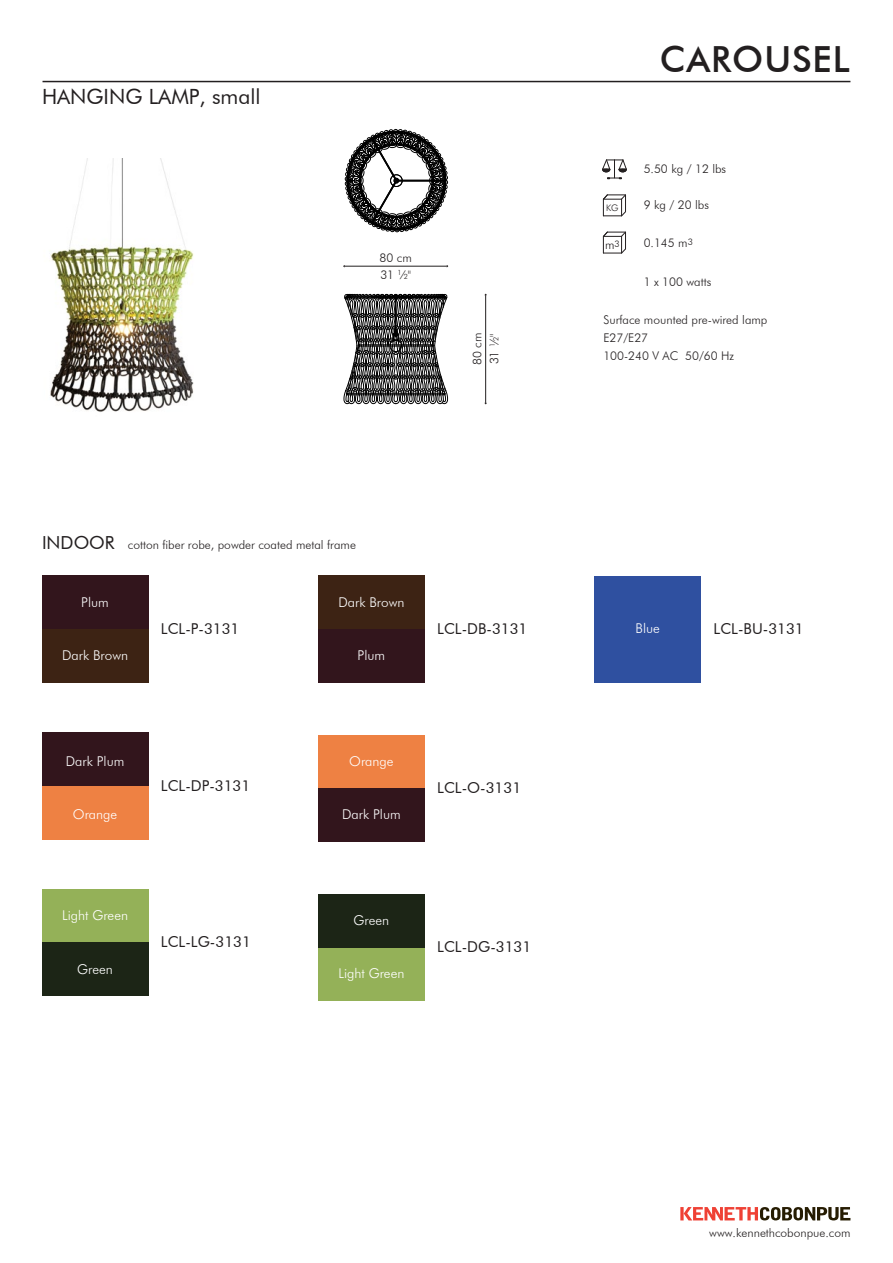
<style>
.page{position:relative;width:893px;height:1263px;background:#fff}
.page>*{position:absolute;margin:0;border:0;box-sizing:border-box;transform-origin:0 0}
.t1{font:500 36px "Futura BT";letter-spacing:.025em;color:#231f20}
.t2{font:21px "Futura BT";color:#231f20}
.t3{font:15px "Futura BT";color:#231f20}
.t4{font:300 13.5px "Futura BT";color:#fff}
.t5{font:300 12px/17px "Futura BT";color:#231f20}
.t6{font:300 9px "Futura BT";color:#231f20}
.s1{font-size:7.2px}
.s2{font-weight:400;font-size:18px}
.s3{font-size:9px}
</style>
<div class="page">
<svg style="left:345px;top:129px;width:103px;height:103px"></svg>
<svg style="left:344px;top:294px;width:104px;height:110px"></svg>
<svg style="left:680px;top:1207px;width:170px;height:13px"></svg>
<hr style="left:43px;top:81px;width:807px;height:1px;background:#231f20">
<hr style="left:344px;top:266px;width:104px;height:1px;background:#231f20">
<hr style="left:485px;top:294px;width:1px;height:110px;background:#231f20">
<svg style="left:602px;top:159px;width:25px;height:20px"></svg>
<svg style="left:603px;top:194px;width:23px;height:23px"></svg>
<svg style="left:603px;top:231px;width:23px;height:23px"></svg>
<div style="left:42px;top:786px;width:106px;height:53px;background:#ee8143"></div>
<div style="left:42px;top:733px;width:106px;height:53px;background:#32151c"></div>
<div style="left:318px;top:735px;width:107px;height:53px;background:#ee8143"></div>
<div style="left:318px;top:788px;width:107px;height:53px;background:#32151c"></div>
<div style="left:42px;top:889px;width:106px;height:54px;background:#94b158"></div>
<div style="left:42px;top:943px;width:106px;height:53px;background:#1c2516"></div>
<div style="left:318px;top:947px;width:107px;height:54px;background:#94b158"></div>
<div style="left:318px;top:894px;width:107px;height:53px;background:#1c2516"></div>
<div style="left:595px;top:576px;width:106px;height:106px;background:#2f50a0"></div>
<div style="left:42px;top:576px;width:106px;height:53px;background:#32151c"></div>
<div style="left:42px;top:629px;width:106px;height:53px;background:#3d2314"></div>
<div style="left:318px;top:629px;width:107px;height:53px;background:#32151c"></div>
<div style="left:318px;top:576px;width:107px;height:53px;background:#3d2314"></div>
<img style="left:50px;top:158px;width:144px;height:254px">
<h2 class="t2" style="left:42px;top:84px;width:220px">HANGING LAMP, small</h2>
<p class="t5" style="left:380px;top:249px;width:34px">80 cm<br>31 <sup>1</sup>⁄<span class="s1">2</span>"</p>
<p class="t5" style="left:469px;top:365px;width:34px;rotate:-90deg">80 cm<br>31 <sup>1</sup>⁄<span class="s1">2</span>"</p>
<p class="t5" style="left:42px;top:536px;width:315px"><span class="s2">INDOOR</span> cotton fiber robe, powder coated metal frame</p>
<p class="t4" style="left:81px;top:594px;width:29px">Plum</p>
<p class="t4" style="left:338px;top:594px;width:68px">Dark Brown</p>
<h1 class="t1" style="left:660px;top:37px;width:191px">CAROUSEL</h1>
<p class="t6" style="left:606px;top:202px;width:14px">KG</p>
<p class="t5" style="left:605px;top:236px;width:16px">m<span class="s3">3</span></p>
<p class="t5" style="left:644px;top:160px;width:84px">5.50 kg / 12 lbs</p>
<p class="t5" style="left:644px;top:196px;width:67px">9 kg / 20 lbs</p>
<p class="t5" style="left:644px;top:235px;width:51px">0.145 m<sup>3</sup></p>
<p class="t5" style="left:644px;top:273px;width:69px">1 x 100 watts</p>
<p class="t5" style="left:603px;top:310px;width:166px;line-height:18px">Surface mounted pre-wired lamp<br>E27/E27<br>100-240 V AC 50/60 Hz</p>
<p class="t4" style="left:62px;top:647px;width:68px">Dark Brown</p>
<p class="t3" style="left:161px;top:619px;width:80px">LCL-P-3131</p>
<p class="t4" style="left:636px;top:620px;width:26px">Blue</p>
<p class="t3" style="left:713px;top:619px;width:92px">LCL-BU-3131</p>
<p class="t3" style="left:437px;top:619px;width:92px">LCL-DB-3131</p>
<p class="t4" style="left:358px;top:647px;width:29px">Plum</p>
<p class="t4" style="left:66px;top:753px;width:60px">Dark Plum</p>
<p class="t4" style="left:73px;top:806px;width:46px">Orange</p>
<p class="t4" style="left:349px;top:753px;width:46px">Orange</p>
<p class="t3" style="left:161px;top:776px;width:91px">LCL-DP-3131</p>
<p class="t3" style="left:437px;top:778px;width:85px">LCL-O-3131</p>
<p class="t4" style="left:342px;top:806px;width:60px">Dark Plum</p>
<p class="t4" style="left:62px;top:907px;width:67px">Light Green</p>
<p class="t4" style="left:77px;top:960px;width:37px">Green</p>
<p class="t4" style="left:354px;top:912px;width:37px">Green</p>
<p class="t3" style="left:161px;top:933px;width:91px">LCL-LG-3131</p>
<p class="t3" style="left:437px;top:937px;width:96px">LCL-DG-3131</p>
<p class="t4" style="left:338px;top:965px;width:67px">Light Green</p>
<p class="t5" style="left:709px;top:1224px;width:143px">www.kennethcobonpue.com</p>
</div>
